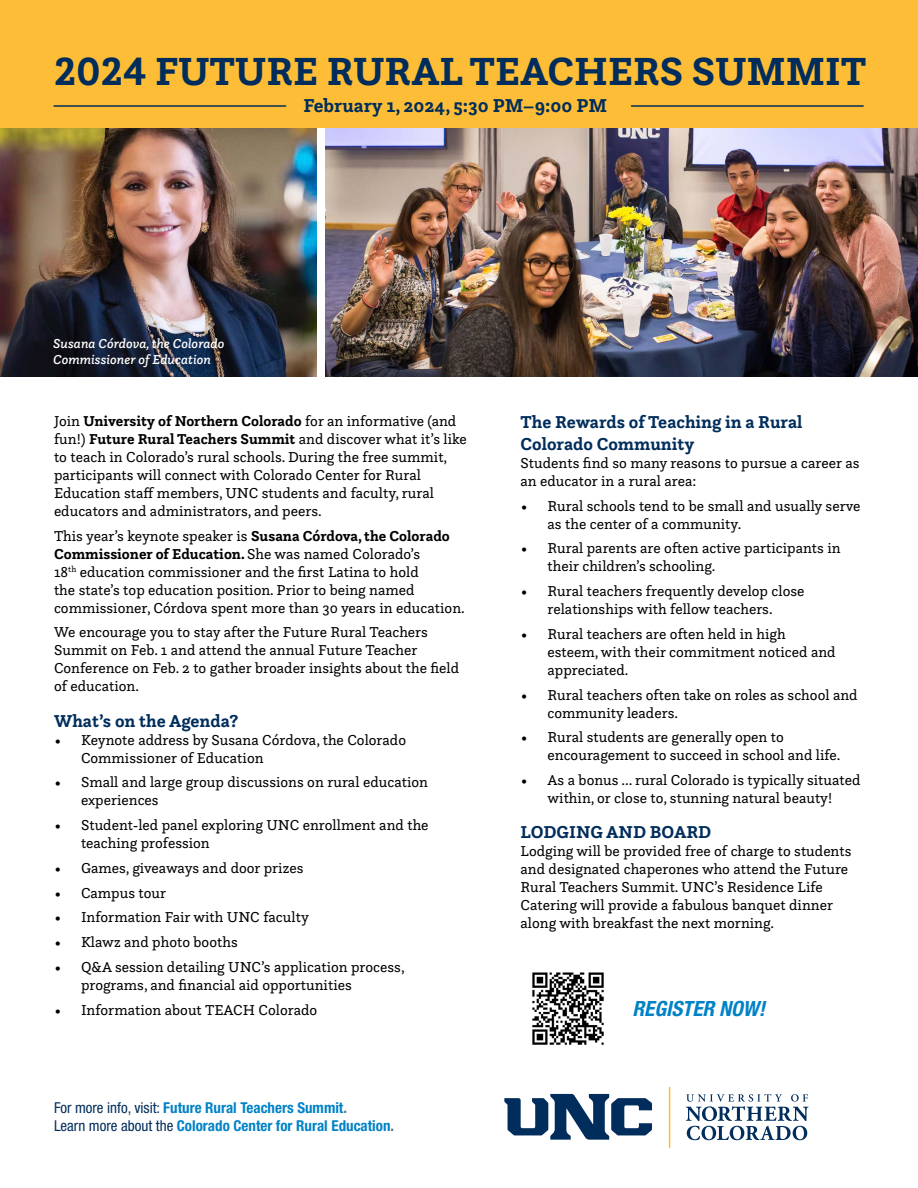
<style>
.page{position:relative;width:918px;height:1188px;background:#fff}
.page>*{position:absolute;margin:0;border:0;box-sizing:border-box;transform-origin:0 0}
.t1{font:700 40.95px "Questa Slab";color:#002d5b}
.t2{font:italic 700 condensed 21px "Helvetica Neue LT Std";color:#0082c7}
.t3{font:700 19.5px "Questa Slab";color:#002d5b}
.t4{font:700 18px/21.6px "Questa Slab";color:#002d5b}
.t5{font:15px/18px "Questa Slab";color:#000}
.t6{font:700 condensed 15px/18px "Helvetica Neue LT Std";color:#0082c7}
.t7{font:italic 500 13.5px/16.2px "Questa Slab";color:#fff}
.s1{font-weight:700}
.s2{font-weight:400;color:#002d5b}
.s3{color:#4f748b}
</style>
<div class="page">
<img style="left:0;top:128px;width:317px;height:248px">
<img style="left:326px;top:128px;width:592px;height:248px">
<div style="left:0;top:0;width:918px;height:128px;background:#febd36"></div>
<svg style="left:504px;top:1094px;width:148px;height:46px"></svg>
<svg style="left:686px;top:1094px;width:122px;height:46px"></svg>
<hr style="left:669px;top:1087px;width:1px;height:61px;background:#febd36">
<hr style="left:54px;top:105px;width:232px;height:2px;background:#002d5b">
<hr style="left:632px;top:105px;width:231px;height:2px;background:#002d5b">
<img style="left:532px;top:972px;width:72px;height:73px">
<h1 class="t1" style="left:54px;top:45px;width:814px">2024 FUTURE RURAL TEACHERS SUMMIT</h1>
<h3 class="t3" style="left:303px;top:93px;width:305px">February 1, 2024, 5:30 PM–9:00 PM</h3>
<p class="t7" style="left:53px;top:335px;width:173px">Susana Córdova, the Colorado<br>Commissioner of Education</p>
<p class="t5" style="left:54px;top:412px;width:414px">Join <span class="s1">University of Northern Colorado</span> for an informative (and fun!) <span class="s1">Future Rural Teachers Summit</span> and discover what it’s like to teach in Colorado’s rural schools. During the free summit, participants will connect with Colorado Center for Rural Education staff members, UNC students and faculty, rural educators and administrators, and peers.</p>
<p class="t5" style="left:54px;top:526px;width:412px">This year’s keynote speaker is <span class="s1">Susana Córdova, the Colorado Commissioner of Education.</span> She was named Colorado’s<br>18<sup>th</sup> education commissioner and the first Latina to hold<br>the state’s top education position. Prior to being named commissioner, Córdova spent more than 30 years in education.</p>
<p class="t5" style="left:54px;top:623px;width:407px">We encourage you to stay after the Future Rural Teachers Summit on Feb. 1 and attend the annual Future Teacher Conference on Feb. 2 to gather broader insights about the field of education.</p>
<p class="t4" style="left:54px;top:709px;width:186px">What’s on the Agenda?</p>
<p class="t5" style="left:81px;top:730px;width:327px;text-indent:-27px">• Keynote address by Susana Córdova, the Colorado<br>Commissioner of Education</p>
<p class="t5" style="left:81px;top:773px;width:349px;text-indent:-27px">• Small and large group discussions on rural education experiences</p>
<p class="t5" style="left:81px;top:816px;width:349px;text-indent:-27px">• Student-led panel exploring UNC enrollment and the teaching profession</p>
<p class="t5" style="left:54px;top:858px;width:251px">• Games, giveaways and door prizes</p>
<p class="t5" style="left:54px;top:883px;width:114px">• Campus tour</p>
<p class="t5" style="left:54px;top:908px;width:256px">• Information Fair with UNC faculty</p>
<p class="t5" style="left:54px;top:933px;width:185px">• Klawz and photo booths</p>
<p class="t5" style="left:81px;top:957px;width:325px;text-indent:-27px">• Q&amp;A session detailing UNC’s application process, programs, and financial aid opportunities</p>
<p class="t5" style="left:54px;top:1000px;width:265px">• Information about TEACH Colorado</p>
<p class="t6" style="left:54px;top:1098px;width:342px"><span class="s2">For more info, visit:</span> Future Rural Teachers Summit<span class="s3">.<br></span><span class="s2">Learn more about the</span> Colorado Center for Rural Education<span class="s3">.</span></p>
<p class="t4" style="left:521px;top:411px;width:283px">The Rewards of Teaching in a Rural<br>Colorado Community</p>
<p class="t5" style="left:521px;top:453px;width:340px">Students find so many reasons to pursue a career as an educator in a rural area:</p>
<p class="t5" style="left:548px;top:496px;width:314px;text-indent:-27px">• Rural schools tend to be small and usually serve as the center of a community.</p>
<p class="t5" style="left:548px;top:539px;width:295px;text-indent:-27px">• Rural parents are often active participants in their children’s schooling.</p>
<p class="t5" style="left:521px;top:582px;width:285px;text-align:center">• Rural teachers frequently develop close relationships with fellow teachers.</p>
<p class="t5" style="left:548px;top:624px;width:290px;text-indent:-27px">• Rural teachers are often held in high esteem, with their commitment noticed and appreciated.</p>
<p class="t5" style="left:548px;top:685px;width:312px;text-indent:-27px">• Rural teachers often take on roles as school and community leaders.</p>
<p class="t5" style="left:548px;top:728px;width:295px;text-indent:-27px">• Rural students are generally open to encouragement to succeed in school and life.</p>
<p class="t5" style="left:521px;top:771px;width:341px;text-align:center">• As a bonus … rural Colorado is typically situated within, or close to, stunning natural beauty!</p>
<p class="t4" style="left:521px;top:821px;width:192px">LODGING AND BOARD</p>
<p class="t5" style="left:521px;top:842px;width:332px">Lodging will be provided free of charge to students and designated chaperones who attend the Future Rural Teachers Summit. UNC’s Residence Life Catering will provide a fabulous banquet dinner along with breakfast the next morning.</p>
<h2 class="t2" style="left:633px;top:996px;width:134px">REGISTER NOW!</h2>
</div>
